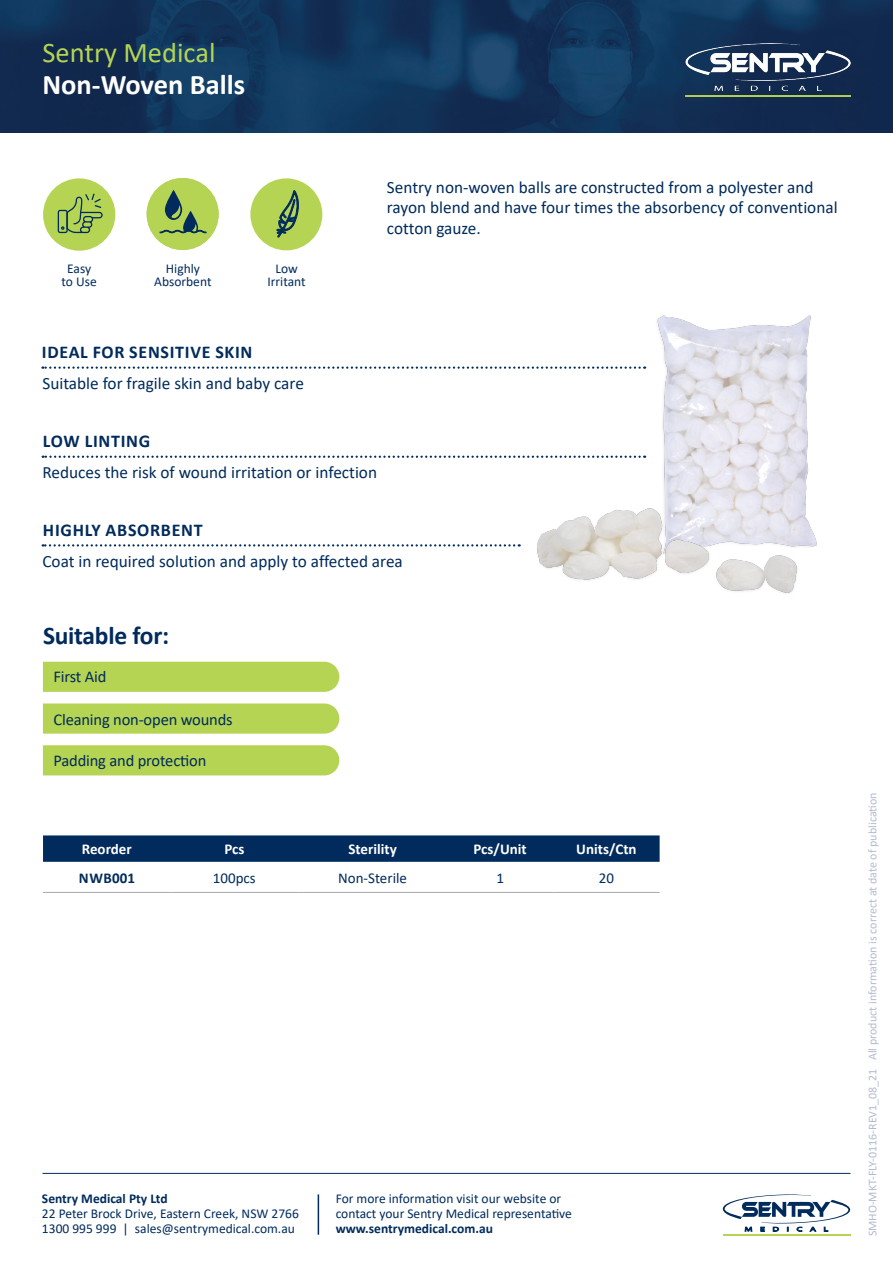
<style>
.page{position:relative;width:893px;height:1263px;background:#fff}
.page>*{position:absolute;margin:0;border:0;box-sizing:border-box;transform-origin:0 0}
.t1{font:700 28.5px "Calibri";color:#fff}
.t2{font:28.5px "Calibri";color:#b5d453}
.Product_Text{font:700 25.5px "Calibri";letter-spacing:-.01em;color:#002b5c}
.Sub_Heading{font:700 18px "Calibri";letter-spacing:.04em;color:#002b5c}
.Description___Main_T{font:17.25px/20.7px "Calibri";color:#002b5c}
.Suitable_For{font:16.5px "Calibri";letter-spacing:-.01em;color:#002b5c}
.t3{font:700 15px "Calibri";color:#fff}
.t4{font:15px "Calibri";color:#002b5c}
.t5{font:700 15px "Calibri";letter-spacing:.02em;color:#002b5c}
.Icon_Text{font:13.5px/13px "Calibri";color:#002b5c;text-align:center}
.t6{font:700 13.5px "Calibri";color:#002b5c}
.t7{font:12px "Calibri";color:#b4bbd1}
</style>
<div class="page">
<hr style="left:318px;top:1194px;width:1px;height:41px;background:#002b5c">
<hr style="left:723px;top:1234px;width:127px;height:2px;background:#b5d453">
<svg style="left:723px;top:1194px;width:127px;height:37px"></svg>
<hr style="left:42px;top:1173px;width:808px;height:1px;background:#002b5c">
<img style="left:0;top:0;width:893px;height:133px">
<div style="left:250px;top:178px;width:72px;height:72px;background:#b5d453;border-radius:50%"></div>
<svg style="left:277px;top:190px;width:22px;height:48px"></svg>
<div style="left:147px;top:178px;width:72px;height:72px;background:#b5d453;border-radius:50%"></div>
<svg style="left:159px;top:190px;width:48px;height:44px"></svg>
<div style="left:43px;top:178px;width:72px;height:73px;background:#b5d453;border-radius:50%"></div>
<svg style="left:58px;top:193px;width:45px;height:40px"></svg>
<svg style="left:43px;top:835px;width:617px;height:27px;background:#06305f"></svg>
<hr style="left:43px;top:892px;width:128px;height:1px;background:#a8a9ad">
<hr style="left:171px;top:892px;width:127px;height:1px;background:#a8a9ad">
<hr style="left:298px;top:892px;width:149px;height:1px;background:#a8a9ad">
<hr style="left:447px;top:892px;width:106px;height:1px;background:#a8a9ad">
<hr style="left:553px;top:892px;width:107px;height:1px;background:#a8a9ad">
<svg style="left:42px;top:366px;width:589px;height:3px"></svg>
<svg style="left:43px;top:544px;width:477px;height:2px"></svg>
<svg style="left:43px;top:456px;width:588px;height:2px"></svg>
<div style="left:43px;top:662px;width:296px;height:30px;background:#b5d453"></div>
<svg style="left:43px;top:703px;width:296px;height:31px;background:#b7d559"></svg>
<div style="left:43px;top:745px;width:296px;height:30px;background:#b5d453"></div>
<img style="left:685px;top:43px;width:166px;height:54px">
<img style="left:631px;top:315px;width:186px;height:232px">
<img style="left:537px;top:488px;width:271px;height:105px">
<p class="t2" style="left:43px;top:33px;width:175px">Sentry Medical</p>
<p class="t1" style="left:43px;top:64px;width:204px">Non-Woven Balls</p>
<p class="Icon_Text" style="left:154px;top:261px;width:59px">Highly<br>Absorbent</p>
<p class="Icon_Text" style="left:62px;top:261px;width:37px">Easy to Use</p>
<p class="Icon_Text" style="left:267px;top:261px;width:40px">Low<br>Irritant</p>
<p class="Description___Main_T" style="left:387px;top:176px;width:452px">Sentry non-woven balls are constructed from a polyester and rayon blend and have four times the absorbency of conventional cotton gauze.</p>
<p class="Sub_Heading" style="left:42px;top:340px;width:212px">IDEAL FOR SENSITIVE SKIN</p>
<p class="Description___Main_T" style="left:42px;top:372px;width:263px">Suitable for fragile skin and baby care</p>
<p class="Sub_Heading" style="left:43px;top:428px;width:109px">LOW LINTING</p>
<p class="Description___Main_T" style="left:42px;top:461px;width:336px">Reduces the risk of wound irritation or infection</p>
<p class="Sub_Heading" style="left:43px;top:517px;width:161px">HIGHLY ABSORBENT</p>
<p class="Description___Main_T" style="left:42px;top:550px;width:362px">Coat in required solution and apply to affected area</p>
<p class="Product_Text" style="left:43px;top:617px;width:128px">Suitable for:</p>
<p class="Suitable_For" style="left:53px;top:665px;width:55px">First Aid</p>
<p class="Suitable_For" style="left:53px;top:708px;width:181px">Cleaning non-open wounds</p>
<p class="Suitable_For" style="left:53px;top:749px;width:154px">Padding and protection</p>
<p class="t3" style="left:82px;top:839px;width:51px">Reorder</p>
<p class="t3" style="left:224px;top:839px;width:21px">Pcs</p>
<p class="t3" style="left:348px;top:839px;width:50px">Sterility</p>
<p class="t3" style="left:474px;top:839px;width:55px">Pcs/Unit</p>
<p class="t3" style="left:576px;top:839px;width:62px">Units/Ctn</p>
<p class="t5" style="left:79px;top:867px;width:58px">NWB001</p>
<p class="t4" style="left:213px;top:867px;width:44px">100pcs</p>
<p class="t4" style="left:338px;top:867px;width:70px">Non-Sterile</p>
<p class="t4" style="left:496px;top:867px;width:9px">1</p>
<p class="t4" style="left:599px;top:867px;width:17px">20</p>
<p class="t6" style="left:42px;top:1189px;width:127px">Sentry Medical Pty Ltd</p>
<p class="Icon_Text" style="left:42px;top:1206px;width:258px;line-height:15px;text-align:left">22 Peter Brock Drive, Eastern Creek, NSW 2766<br>1300 995 999 | sales@sentrymedical.com.au</p>
<p class="Icon_Text" style="left:336px;top:1191px;width:238px;line-height:15px;text-align:left">For more information visit our website or contact your Sentry Medical representative</p>
<p class="t6" style="left:336px;top:1219px;width:159px">www.sentrymedical.com.au</p>
<p class="t7" style="left:864px;top:1236px;width:445px;rotate:-90deg">SMHO-MKT-FLY-0116-REV1_08_21 All product information is correct at date of publication</p>
</div>
